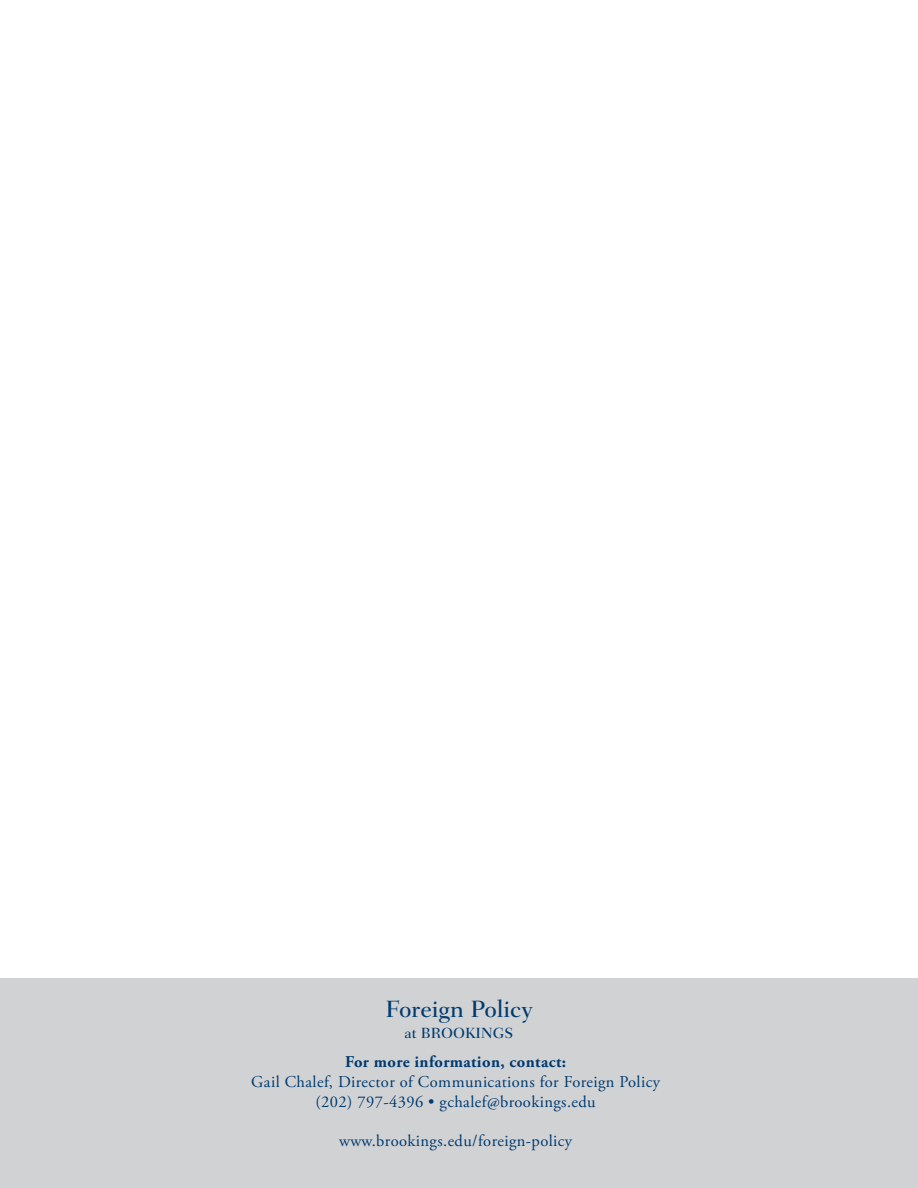
<style>
.page{position:relative;width:918px;height:1188px;background:#fff}
.page>*{position:absolute;margin:0;border:0;box-sizing:border-box;transform-origin:0 0}
.t1{font:500 24px "Fairfield LT Std";color:#003b70}
.t2{font:16.5px/19.8px "Adobe Garamond Pro";letter-spacing:.025em;color:#003b70;text-align:center}
.t3{font:700 16.5px "Adobe Garamond Pro";letter-spacing:.025em;color:#003b70}
.t4{font:500 15px "Fairfield LT Std";color:#003b70}
</style>
<div class="page">
<div style="left:0;top:978px;width:918px;height:210px;background:#d1d2d4"></div>
<h1 class="t1" style="left:386px;top:995px;width:148px">Foreign Policy</h1>
<p class="t4" style="left:405px;top:1024px;width:110px">at BROOKINGS</p>
<p class="t3" style="left:345px;top:1052px;width:222px">For more information, contact:</p>
<p class="t2" style="left:251px;top:1072px;width:410px">Gail Chalef, Director of Communications for Foreign Policy (202) 797-4396 • gchalef@brookings.edu</p>
<p class="t2" style="left:339px;top:1132px;width:235px">www.brookings.edu/foreign-policy</p>
</div>
